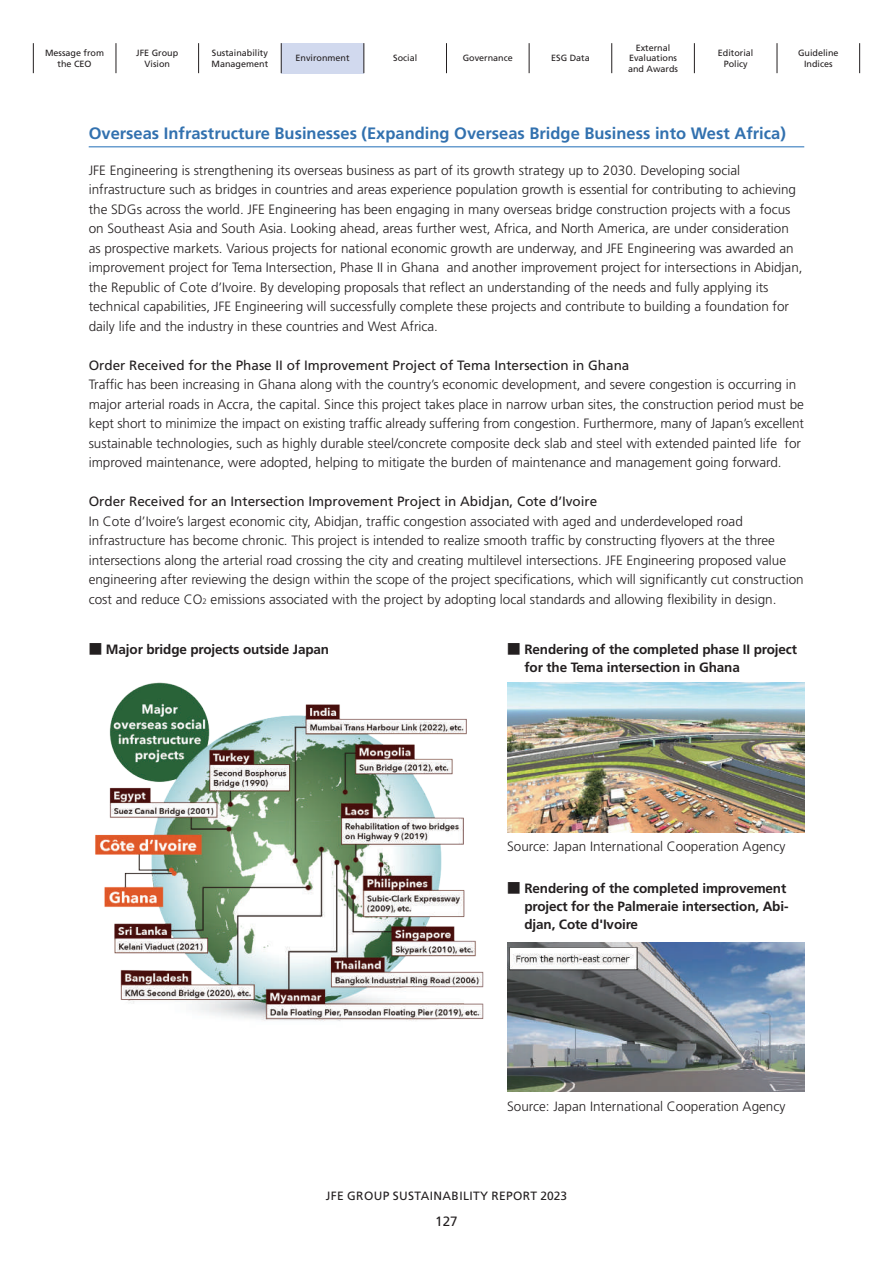
<style>
.page{position:relative;width:893px;height:1263px;background:#fff}
.page>*{position:absolute;margin:0;border:0;box-sizing:border-box;transform-origin:0 0}
.t1{font:700 16.5px "Frutiger";color:#3271af}
.t2{font:300 13.5px/19.5px "Frutiger";color:#231f20}
.t3{font:700 13.5px/18px "Frutiger";letter-spacing:-.01em;color:#231f20}
.t4{font:13.5px "Frutiger";color:#231f20}
.t5{font:12px "Frutiger";letter-spacing:.03em;color:#231f20}
.t6{font:9px/10.5px "Frutiger";color:#231f20;text-align:center}
.s1{font-size:7.8px}
.s2{font-family:"UD Shin Go Pro";font-weight:500}
</style>
<div class="page">
<div style="left:281px;top:43px;width:83px;height:30px;background:#d1d9ee"></div>
<hr style="left:33px;top:43px;width:1px;height:30px;background:#231f20">
<hr style="left:116px;top:43px;width:1px;height:30px;background:#231f20">
<hr style="left:198px;top:43px;width:1px;height:30px;background:#231f20">
<hr style="left:281px;top:43px;width:1px;height:30px;background:#231f20">
<hr style="left:364px;top:43px;width:1px;height:30px;background:#231f20">
<hr style="left:446px;top:43px;width:1px;height:30px;background:#231f20">
<hr style="left:529px;top:43px;width:1px;height:30px;background:#231f20">
<hr style="left:611px;top:43px;width:1px;height:30px;background:#231f20">
<hr style="left:694px;top:43px;width:1px;height:30px;background:#231f20">
<hr style="left:777px;top:43px;width:1px;height:30px;background:#231f20">
<hr style="left:859px;top:43px;width:1px;height:30px;background:#231f20">
<img style="left:95px;top:682px;width:389px;height:339px">
<img style="left:508px;top:682px;width:296px;height:150px">
<img style="left:508px;top:942px;width:296px;height:150px">
<hr style="left:89px;top:146px;width:715px;height:1px;background:#2e76bc">
<p class="t6" style="left:45px;top:48px;width:61px">Message from the CEO</p>
<p class="t6" style="left:136px;top:48px;width:44px">JFE Group<br>Vision</p>
<p class="t6" style="left:212px;top:48px;width:58px;text-align:left">Sustainability<br>Management</p>
<p class="t6" style="left:296px;top:53px;width:56px">Environment</p>
<p class="t6" style="left:393px;top:53px;width:26px">Social</p>
<p class="t6" style="left:463px;top:53px;width:52px">Governance</p>
<p class="t6" style="left:551px;top:53px;width:40px">ESG Data</p>
<p class="t6" style="left:628px;top:42px;width:52px">External<br>Evaluations and Awards</p>
<p class="t6" style="left:718px;top:48px;width:37px">Editorial<br>Policy</p>
<p class="t6" style="left:798px;top:48px;width:42px">Guideline<br>Indices</p>
<p class="t1" style="left:89px;top:123px;width:699px">Overseas Infrastructure Businesses (Expanding Overseas Bridge Business into West Africa)</p>
<p class="t2" style="left:89px;top:161px;width:715px">JFE Engineering is strengthening its overseas business as part of its growth strategy up to 2030. Developing social infrastructure such as bridges in countries and areas experience population growth is essential for contributing to achieving the SDGs across the world. JFE Engineering has been engaging in many overseas bridge construction projects with a focus on Southeast Asia and South Asia. Looking ahead, areas further west, Africa, and North America, are under consideration as prospective markets. Various projects for national economic growth are underway, and JFE Engineering was awarded an improvement project for Tema Intersection, Phase II in Ghana and another improvement project for intersections in Abidjan, the Republic of Cote d’Ivoire. By developing proposals that reflect an understanding of the needs and fully applying its technical capabilities, JFE Engineering will successfully complete these projects and contribute to building a foundation for daily life and the industry in these countries and West Africa.</p>
<p class="t4" style="left:89px;top:357px;width:542px">Order Received for the Phase II of Improvement Project of Tema Intersection in Ghana</p>
<p class="t2" style="left:89px;top:375px;width:717px">Traffic has been increasing in Ghana along with the country’s economic development, and severe congestion is occurring in major arterial roads in Accra, the capital. Since this project takes place in narrow urban sites, the construction period must be kept short to minimize the impact on existing traffic already suffering from congestion. Furthermore, many of Japan’s excellent sustainable technologies, such as highly durable steel/concrete composite deck slab and steel with extended painted life for improved maintenance, were adopted, helping to mitigate the burden of maintenance and management going forward.</p>
<p class="t4" style="left:89px;top:494px;width:510px">Order Received for an Intersection Improvement Project in Abidjan, Cote d’Ivoire</p>
<p class="t2" style="left:89px;top:512px;width:717px">In Cote d’Ivoire’s largest economic city, Abidjan, traffic congestion associated with aged and underdeveloped road infrastructure has become chronic. This project is intended to realize smooth traffic by constructing flyovers at the three intersections along the arterial road crossing the city and creating multilevel intersections. JFE Engineering proposed value engineering after reviewing the design within the scope of the project specifications, which will significantly cut construction cost and reduce CO<span class="s1">2</span> emissions associated with the project by adopting local standards and allowing flexibility in design.</p>
<p class="t3" style="left:89px;top:640px;width:242px"><span class="s2">■</span> Major bridge projects outside Japan</p>
<p class="t3" style="left:524px;top:640px;width:274px;text-indent:-17px"><span class="s2">■</span> Rendering of the completed phase II project for the Tema intersection in Ghana</p>
<p class="t2" style="left:507px;top:837px;width:280px">Source: Japan International Cooperation Agency</p>
<p class="t3" style="left:524px;top:879px;width:266px;text-indent:-17px"><span class="s2">■</span> Rendering of the completed improvement project for the Palmeraie intersection, Abi&shy;djan, Cote d'Ivoire</p>
<p class="t2" style="left:507px;top:1097px;width:280px">Source: Japan International Cooperation Agency</p>
<p class="t5" style="left:326px;top:1188px;width:243px">JFE GROUP SUSTAINABILITY REPORT 2023</p>
<p class="t4" style="left:435px;top:1214px;width:24px">127</p>
</div>
